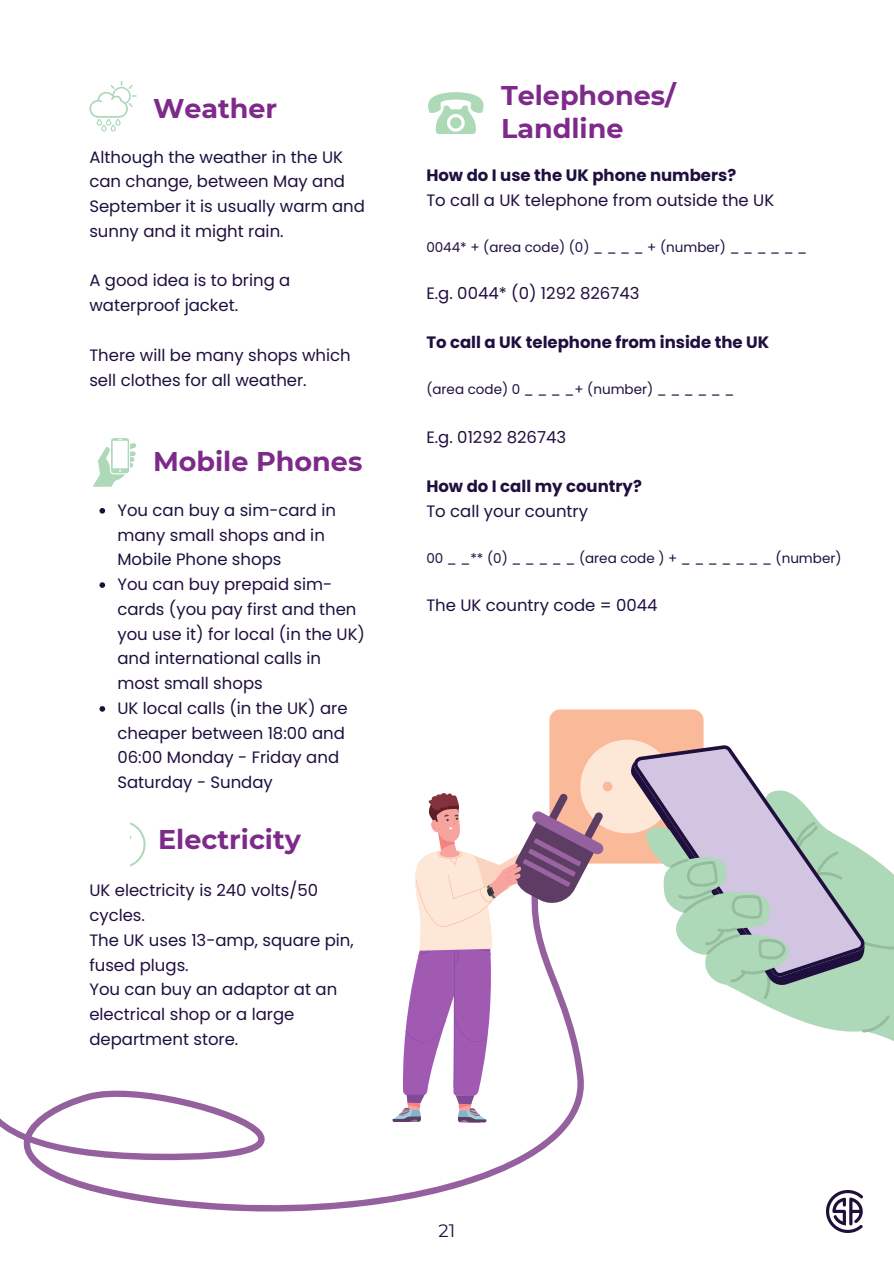
<style>
.page{position:relative;width:894px;height:1264px;background:#fff}
.page>*{position:absolute;margin:0;border:0;box-sizing:border-box;transform-origin:0 0}
.t1{font:700 27px/32.7px "Montserrat";color:#7e2a8a}
.t2{font:18px "Montserrat";color:#1f0f3f}
.t3{font:16.5px/24.8px "Poppins";color:#1f0f3f}
.t4{font:700 16.5px "Poppins";color:#1f0f3f}
.t5{font:13.5px "Poppins";color:#1f0f3f}
.s1{font-weight:700}
</style>
<div class="page">
<svg style="left:89px;top:81px;width:48px;height:50px"></svg>
<svg style="left:93px;top:438px;width:43px;height:48px"></svg>
<img style="left:826px;top:1190px;width:36px;height:42px">
<svg style="left:428px;top:92px;width:56px;height:42px"></svg>
<div style="left:549px;top:709px;width:154px;height:154px;background:#fab999;border-radius:11px"></div>
<div style="left:580px;top:739px;width:93px;height:94px;background:#fde7d6;border-radius:50%"></div>
<svg style="left:0;top:709px;width:583px;height:502px"></svg>
<svg style="left:392px;top:781px;width:221px;height:341px"></svg>
<div style="left:0;top:702px;width:130px;height:378px;background:#fff"></div>
<svg style="left:753px;top:852px;width:140px;height:189px;fill:#add9b8"></svg>
<svg style="left:865px;top:941px;width:28px;height:8px"></svg>
<svg style="left:629px;top:761px;width:235px;height:225px"></svg>
<svg style="left:636px;top:748px;width:225px;height:225px"></svg>
<svg style="left:861px;top:1015px;width:28px;height:17px"></svg>
<svg style="left:641px;top:821px;width:201px;height:178px"></svg>
<svg style="left:99px;top:508px;width:6px;height:5px"></svg>
<svg style="left:99px;top:582px;width:6px;height:6px"></svg>
<svg style="left:99px;top:706px;width:6px;height:5px"></svg>
<h3 class="t1" style="left:153px;top:92px;width:126px">Weather</h3>
<h1 class="t3" style="left:89px;top:144px;width:277px">Although the weather in the UK can change, between May and<br>September it is usually warm and sunny and it might rain.</h1>
<p class="t3" style="left:89px;top:268px;width:202px">A good idea is to bring a waterproof jacket.</p>
<h1 class="t3" style="left:89px;top:342px;width:263px">There will be many shops which sell clothes for all weather.</h1>
<p class="t1" style="left:153px;top:445px;width:211px">Mobile Phones</p>
<h3 class="t3" style="left:117px;top:497px;width:220px">You can buy a sim-card in many small shops and in<br>Mobile Phone shops</h3>
<p class="t3" style="left:117px;top:572px;width:249px">You can buy prepaid sim&shy;cards (you pay first and then you use it) for local (in the UK) and international calls in most small shops</p>
<p class="t3" style="left:117px;top:695px;width:231px">UK local calls (in the UK) are cheaper between 18:00 and<br>06:00 Monday - Friday and<br>Saturday - Sunday</p>
<p class="t1" style="left:158px;top:822px;width:144px">Electricity</p>
<p class="t3" style="left:89px;top:878px;width:266px">UK electricity is 240 volts/50 cycles.<br>The UK uses 13-amp, square pin, fused plugs.<br>You can buy an adaptor at an electrical shop or a large department store.</p>
<p class="t1" style="left:501px;top:79px;width:176px">Telephones/<br>Landline</p>
<h3 class="t3" style="left:426px;top:163px;width:349px"><span class="s1">How do I use the UK phone numbers?<br></span>To call a UK telephone from outside the UK</h3>
<h2 class="t5" style="left:426px;top:238px;width:382px">0044* + (area code) (0) _ _ _ _ + (number) _ _ _ _ _ _</h2>
<p class="t3" style="left:426px;top:280px;width:214px">E.g. 0044* (0) 1292 826743</p>
<h3 class="t4" style="left:426px;top:331px;width:344px">To call a UK telephone from inside the UK</h3>
<p class="t5" style="left:426px;top:380px;width:309px">(area code) 0 _ _ _ _+ (number) _ _ _ _ _ _</p>
<h3 class="t3" style="left:426px;top:424px;width:141px">E.g. 01292 826743</h3>
<p class="t4" style="left:426px;top:475px;width:217px">How do I call my country?</p>
<p class="t3" style="left:426px;top:498px;width:163px">To call your country</p>
<p class="t5" style="left:426px;top:549px;width:416px">00__**(0)_____(areacode)+_______(number)</p>
<h1 class="t3" style="left:426px;top:593px;width:233px">The UK country code = 0044</h1>
<p class="t2" style="left:438px;top:1219px;width:18px">21</p>
</div>
